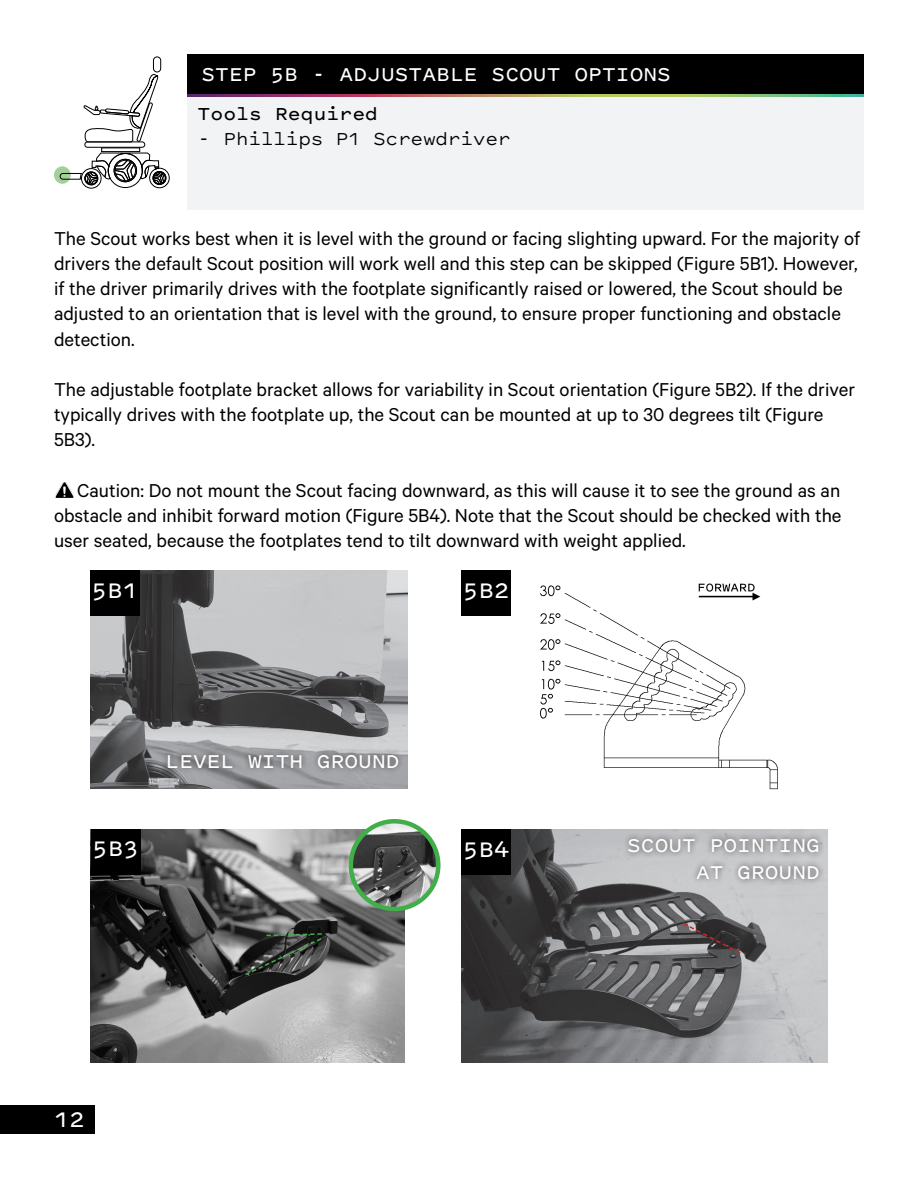
<style>
.page{position:relative;width:918px;height:1188px;background:#fff}
.page>*{position:absolute;margin:0;border:0;box-sizing:border-box;transform-origin:0 0}
.t1{font:600 25.5px "Pitch Sans";color:#fff}
.t2{font:600 22.5px "Pitch Sans";color:#fff}
.t3{font:600 22.35px/26.8px "Pitch Sans";color:#fff;text-align:right}
.t4{font:21px/25.2px "Calibre";color:#000}
.t5{font:500 21px "Pitch Sans";letter-spacing:-.02em;color:#000}
.t6{font:600 21px "Pitch Sans";color:#000}
</style>
<div class="page">
<img style="left:540px;top:583px;width:238px;height:207px">
<img style="left:90px;top:570px;width:317px;height:219px">
<img style="left:91px;top:830px;width:313px;height:232px">
<img style="left:57px;top:484px;width:15px;height:12px">
<div style="left:54px;top:481px;width:21px;height:18px;border:2px solid #fff"></div>
<img style="left:461px;top:830px;width:367px;height:232px">
<div style="left:85px;top:142px;width:60px;height:6px;border:1px solid #000;border-radius:3px"></div>
<div style="left:153px;top:57px;width:8px;height:15px;border:1px solid #000;border-radius:4px"></div>
<svg style="left:83px;top:74px;width:75px;height:68px"></svg>
<div style="left:101px;top:148px;width:39px;height:4px;border:1px solid #000"></div>
<svg style="left:70px;top:152px;width:100px;height:36px"></svg>
<svg style="left:54px;top:166px;width:17px;height:18px"></svg>
<svg style="left:188px;top:93px;width:676px;height:4px;background:#736650"></svg>
<div style="left:188px;top:54px;width:676px;height:39px;background:#000"></div>
<div style="left:188px;top:97px;width:676px;height:113px;background:#f2f3f4"></div>
<div style="left:162px;top:748px;width:243px;height:27px;background:#231f20;opacity:.75"></div>
<img style="left:351px;top:821px;width:87px;height:88px;border-radius:44px">
<div style="left:349px;top:819px;width:92px;height:92px;border:4px solid #40ae49;border-radius:50%"></div>
<svg style="left:244px;top:932px;width:79px;height:45px;background:#3e423e"></svg>
<div style="left:622px;top:832px;width:203px;height:54px;background:#231f20;opacity:.75"></div>
<svg style="left:681px;top:921px;width:61px;height:34px;background:#565052"></svg>
<div style="left:90px;top:570px;width:50px;height:46px;background:#000"></div>
<div style="left:91px;top:829px;width:50px;height:45px;background:#000"></div>
<div style="left:461px;top:830px;width:50px;height:45px;background:#000"></div>
<div style="left:461px;top:570px;width:50px;height:46px;background:#000"></div>
<div style="left:0;top:1106px;width:94px;height:28px;background:#000"></div>
<p class="t2" style="left:201px;top:59px;width:471px">STEP 5B - ADJUSTABLE SCOUT OPTIONS</p>
<p class="t6" style="left:198px;top:100px;width:182px">Tools Required</p>
<p class="t5" style="left:198px;top:125px;width:315px">- Phillips P1 Screwdriver</p>
<p class="t4" style="left:54px;top:225px;width:808px">The Scout works best when it is level with the ground or facing slighting upward. For the majority of drivers the default Scout position will work well and this step can be skipped (Figure 5B1). However, if the driver primarily drives with the footplate significantly raised or lowered, the Scout should be adjusted to an orientation that is level with the ground, to ensure proper functioning and obstacle detection.</p>
<p class="t4" style="left:54px;top:376px;width:803px">The adjustable footplate bracket allows for variability in Scout orientation (Figure 5B2). If the driver typically drives with the footplate up, the Scout can be mounted at up to 30 degrees tilt (Figure<br>5B3).</p>
<p class="t4" style="left:54px;top:477px;width:789px;text-align:justify;text-indent:23px">Caution: Do not mount the Scout facing downward, as this will cause it to see the ground as an obstacle and inhibit forward motion (Figure 5B4). Note that the Scout should be checked with the user seated, because the footplates tend to tilt downward with weight applied.</p>
<p class="t1" style="left:91px;top:573px;width:48px">5B1</p>
<p class="t3" style="left:166px;top:747px;width:235px">LEVEL WITH GROUND</p>
<p class="t1" style="left:463px;top:573px;width:48px">5B2</p>
<p class="t1" style="left:92px;top:832px;width:48px">5B3</p>
<p class="t1" style="left:463px;top:832px;width:48px">5B4</p>
<p class="t1" style="left:54px;top:1103px;width:33px">12</p>
<p class="t3" style="left:627px;top:831px;width:194px">SCOUT POINTING<br>AT GROUND</p>
</div>
